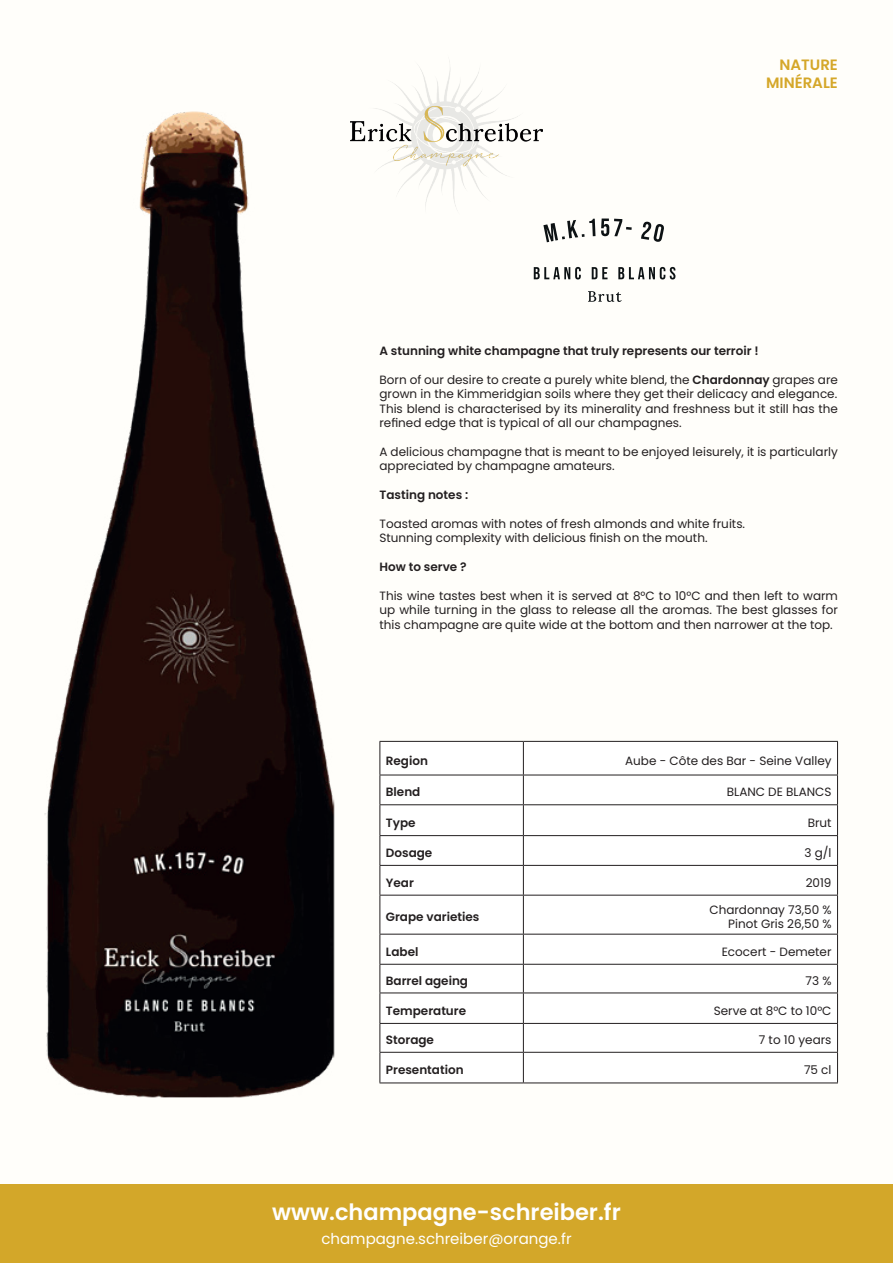
<style>
.page{position:relative;width:893px;height:1263px;background:#fffefa}
.page>*{position:absolute;margin:0;border:0;box-sizing:border-box;transform-origin:0 0}
.t1{font:600 22.5px "Poppins";color:#fff}
.t2{font:15px "Poppins";color:#fff}
.t3{font:600 15px/18px "Poppins";color:#d5a729;text-align:right}
.t4{font:12px/14.4px "Poppins";color:#231f20;text-align:justify}
.t5{font:600 12px "Poppins";color:#231f20}
.s1{font-weight:600}
</style>
<div class="page">
<img style="left:44px;top:111px;width:291px;height:987px">
<svg style="left:380px;top:742px;width:457px;height:340px"></svg>
<hr style="left:379px;top:741px;width:144px;height:1px;background:#231f20">
<hr style="left:379px;top:742px;width:1px;height:33px;background:#231f20">
<hr style="left:523px;top:741px;width:315px;height:1px;background:#231f20">
<hr style="left:523px;top:742px;width:1px;height:33px;background:#231f20">
<hr style="left:837px;top:742px;width:1px;height:33px;background:#231f20">
<hr style="left:379px;top:775px;width:144px;height:1px;background:#231f20">
<svg style="left:379px;top:775px;width:1px;height:29px"></svg>
<hr style="left:523px;top:775px;width:315px;height:1px;background:#231f20">
<svg style="left:523px;top:775px;width:1px;height:29px"></svg>
<svg style="left:837px;top:775px;width:1px;height:29px"></svg>
<hr style="left:379px;top:804px;width:144px;height:1px;background:#231f20">
<hr style="left:379px;top:805px;width:1px;height:30px;background:#231f20">
<hr style="left:523px;top:804px;width:315px;height:1px;background:#231f20">
<hr style="left:523px;top:805px;width:1px;height:30px;background:#231f20">
<hr style="left:837px;top:805px;width:1px;height:30px;background:#231f20">
<hr style="left:379px;top:835px;width:144px;height:1px;background:#231f20">
<hr style="left:523px;top:835px;width:315px;height:1px;background:#231f20">
<hr style="left:379px;top:865px;width:144px;height:1px;background:#231f20">
<svg style="left:379px;top:836px;width:1px;height:59px"></svg>
<hr style="left:523px;top:865px;width:315px;height:1px;background:#231f20">
<svg style="left:523px;top:836px;width:1px;height:59px"></svg>
<svg style="left:837px;top:836px;width:1px;height:59px"></svg>
<hr style="left:379px;top:895px;width:144px;height:1px;background:#231f20">
<hr style="left:379px;top:895px;width:1px;height:39px;background:#231f20">
<hr style="left:523px;top:895px;width:315px;height:1px;background:#231f20">
<hr style="left:523px;top:895px;width:1px;height:39px;background:#231f20">
<hr style="left:837px;top:895px;width:1px;height:39px;background:#231f20">
<hr style="left:379px;top:934px;width:144px;height:1px;background:#231f20">
<hr style="left:379px;top:934px;width:1px;height:30px;background:#231f20">
<hr style="left:523px;top:934px;width:315px;height:1px;background:#231f20">
<hr style="left:523px;top:934px;width:1px;height:30px;background:#231f20">
<hr style="left:837px;top:934px;width:1px;height:30px;background:#231f20">
<hr style="left:379px;top:964px;width:144px;height:1px;background:#231f20">
<svg style="left:379px;top:965px;width:1px;height:27px"></svg>
<hr style="left:523px;top:964px;width:315px;height:1px;background:#231f20">
<svg style="left:523px;top:965px;width:1px;height:27px"></svg>
<svg style="left:837px;top:965px;width:1px;height:27px"></svg>
<hr style="left:379px;top:992px;width:144px;height:1px;background:#231f20">
<hr style="left:379px;top:993px;width:1px;height:30px;background:#231f20">
<hr style="left:523px;top:992px;width:315px;height:1px;background:#231f20">
<hr style="left:523px;top:993px;width:1px;height:30px;background:#231f20">
<hr style="left:837px;top:993px;width:1px;height:30px;background:#231f20">
<hr style="left:379px;top:1023px;width:144px;height:1px;background:#231f20">
<hr style="left:523px;top:1023px;width:315px;height:1px;background:#231f20">
<hr style="left:379px;top:1052px;width:144px;height:1px;background:#231f20">
<svg style="left:379px;top:1024px;width:1px;height:58px"></svg>
<hr style="left:523px;top:1052px;width:315px;height:1px;background:#231f20">
<svg style="left:523px;top:1024px;width:1px;height:58px"></svg>
<svg style="left:837px;top:1024px;width:1px;height:58px"></svg>
<hr style="left:379px;top:1082px;width:144px;height:1px;background:#231f20">
<hr style="left:523px;top:1082px;width:315px;height:1px;background:#231f20">
<div style="left:0;top:1184px;width:893px;height:79px;background:#d3a729"></div>
<img style="left:351px;top:61px;width:191px;height:146px">
<svg style="left:534px;top:267px;width:47px;height:12px"></svg>
<svg style="left:592px;top:267px;width:15px;height:12px"></svg>
<svg style="left:618px;top:267px;width:57px;height:12px"></svg>
<svg style="left:588px;top:291px;width:34px;height:11px"></svg>
<svg style="left:543px;top:219px;width:52px;height:23px"></svg>
<svg style="left:601px;top:218px;width:31px;height:18px"></svg>
<svg style="left:641px;top:221px;width:23px;height:21px"></svg>
<p class="t3" style="left:766px;top:56px;width:73px">NATURE<br>MINÉRALE</p>
<p class="t5" style="left:379px;top:344px;width:381px">A stunning white champagne that truly represents our terroir !</p>
<p class="t4" style="left:379px;top:372px;width:460px">Born of our desire to create a purely white blend, the <span class="s1">Chardonnay</span> grapes are grown in the Kimmeridgian soils where they get their delicacy and elegance.<br>This blend is characterised by its minerality and freshness but it still has the refined edge that is typical of all our champagnes.</p>
<p class="t4" style="left:379px;top:444px;width:460px">A delicious champagne that is meant to be enjoyed leisurely, it is particularly appreciated by champagne amateurs.</p>
<p class="t5" style="left:379px;top:488px;width:90px">Tasting notes :</p>
<p class="t4" style="left:379px;top:516px;width:367px">Toasted aromas with notes of fresh almonds and white fruits.<br>Stunning complexity with delicious finish on the mouth.</p>
<p class="t5" style="left:379px;top:560px;width:89px">How to serve ?</p>
<p class="t4" style="left:379px;top:588px;width:460px">This wine tastes best when it is served at 8°C to 10°C and then left to warm up while turning in the glass to release all the aromas. The best glasses for this champagne are quite wide at the bottom and then narrower at the top.</p>
<p class="t5" style="left:386px;top:753px;width:44px">Region</p>
<p class="t4" style="left:625px;top:753px;width:208px">Aube - Côte des Bar - Seine Valley</p>
<p class="t5" style="left:386px;top:785px;width:36px">Blend</p>
<p class="t4" style="left:727px;top:785px;width:106px">BLANC DE BLANCS</p>
<p class="t5" style="left:386px;top:815px;width:31px">Type</p>
<p class="t4" style="left:808px;top:815px;width:25px">Brut</p>
<p class="t5" style="left:386px;top:846px;width:48px">Dosage</p>
<p class="t4" style="left:804px;top:845px;width:29px">3 g/l</p>
<p class="t5" style="left:386px;top:875px;width:30px">Year</p>
<p class="t4" style="left:806px;top:875px;width:27px">2019</p>
<p class="t5" style="left:386px;top:910px;width:95px">Grape varieties</p>
<p class="t4" style="left:709px;top:902px;width:124px;text-align:right">Chardonnay 73,50 %<br>Pinot Gris 26,50 %</p>
<p class="t5" style="left:386px;top:944px;width:34px">Label</p>
<p class="t4" style="left:722px;top:944px;width:111px">Ecocert - Demeter</p>
<p class="t5" style="left:386px;top:974px;width:84px">Barrel ageing</p>
<p class="t4" style="left:806px;top:973px;width:27px">73 %</p>
<p class="t5" style="left:386px;top:1003px;width:82px">Temperature</p>
<p class="t4" style="left:714px;top:1003px;width:119px">Serve at 8°C to 10°C</p>
<p class="t5" style="left:386px;top:1033px;width:50px">Storage</p>
<p class="t4" style="left:759px;top:1033px;width:74px">7 to 10 years</p>
<p class="t5" style="left:386px;top:1063px;width:79px">Presentation</p>
<p class="t4" style="left:804px;top:1062px;width:29px">75 cl</p>
<h1 class="t1" style="left:272px;top:1198px;width:350px">www.champagne-schreiber.fr</h1>
<p class="t2" style="left:321px;top:1230px;width:252px">champagne.schreiber@orange.fr</p>
</div>
